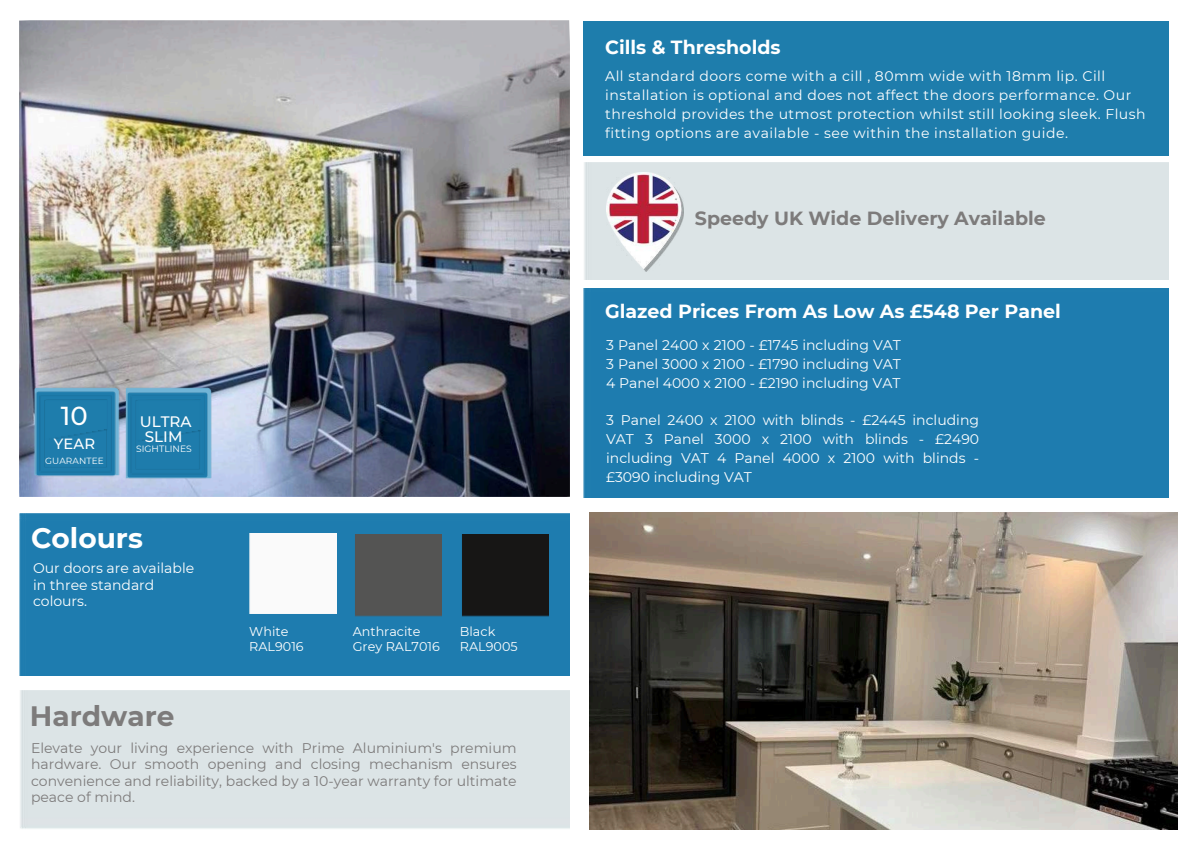
<style>
.page{position:relative;width:1191px;height:843px;background:#fff}
.page>*{position:absolute;margin:0;border:0;box-sizing:border-box;transform-origin:0 0}
.t1{font:700 28px "Montserrat";color:#7d7b7b}
.t2{font:700 28px "Montserrat";color:#fff}
.t3{font:500 25.9px "Montserrat";color:#fff}
.t4{font:700 19px "Montserrat";color:#fff}
.t5{font:700 19px "Montserrat";color:#7d7b7b}
.t6{font:500 15.1px/14.2px "Montserrat";color:#fff;text-align:center}
.t7{font:500 14.8px "Montserrat";color:#fff}
.t8{font:14px/18.8px "Montserrat";letter-spacing:.035em;color:#fff;text-align:justify}
.t9{font:14px/16.5px "Montserrat";color:#7d7b7b;text-align:justify}
.t10{font:14px/16.5px "Montserrat";color:#fff}
.t11{font:12.7px/15px "Montserrat";color:#fff}
.t12{font:9.1px "Montserrat";color:#fff}
.t13{font:9px "Montserrat";letter-spacing:.01em;color:#fff}
</style>
<div class="page">
<div style="left:583px;top:21px;width:585px;height:134px;background:#1e7dac"></div>
<div style="left:19px;top:513px;width:550px;height:162px;background:#1e7caf"></div>
<img style="left:249px;top:533px;width:88px;height:81px">
<div style="left:354px;top:534px;width:87px;height:82px;background:#545453"></div>
<div style="left:461px;top:534px;width:87px;height:82px;background:#171615"></div>
<img style="left:19px;top:20px;width:551px;height:476px">
<img style="left:124px;top:387px;width:88px;height:92px">
<img style="left:126px;top:392px;width:82px;height:86px">
<div style="left:130px;top:395px;width:74px;height:79px;background:#1e7cac"></div>
<div style="left:136px;top:399px;width:65px;height:42px;background:#1e7dac"></div>
<img style="left:33px;top:387px;width:86px;height:89px">
<img style="left:35px;top:391px;width:80px;height:85px">
<div style="left:39px;top:395px;width:73px;height:77px;background:#1e7cac"></div>
<div style="left:44px;top:399px;width:64px;height:40px;background:#1e7dac"></div>
<img style="left:589px;top:512px;width:588px;height:317px">
<div style="left:583px;top:288px;width:585px;height:209px;background:#1e7caf"></div>
<img style="left:606px;top:173px;width:77px;height:99px">
<h2 class="t3" style="left:61px;top:400px;width:29px">10</h2>
<p class="t7" style="left:54px;top:435px;width:43px">YEAR</p>
<p class="t13" style="left:45px;top:454px;width:60px">GUARANTEE</p>
<p class="t6" style="left:140px;top:415px;width:53px">ULTRA<br>SLIM</p>
<p class="t12" style="left:136px;top:443px;width:57px">SIGHTLINES</p>
<h1 class="t2" style="left:31px;top:520px;width:113px">Colours</h1>
<p class="t10" style="left:33px;top:560px;width:163px">Our doors are available in three standard colours.</p>
<h1 class="t1" style="left:30px;top:698px;width:146px">Hardware</h1>
<p class="t11" style="left:249px;top:623px;width:56px">White<br>RAL9016</p>
<p class="t11" style="left:353px;top:623px;width:88px">Anthracite<br>Grey RAL7016</p>
<p class="t11" style="left:460px;top:623px;width:59px">Black<br>RAL9005</p>
<p class="t9" style="left:31px;top:739px;width:487px">Elevate your living experience with Prime Aluminium's premium hardware. Our smooth opening and closing mechanism ensures convenience and reliability, backed by a 10-year warranty for ultimate peace of mind.</p>
<h3 class="t4" style="left:605px;top:36px;width:177px">Cills &amp; Thresholds</h3>
<p class="t8" style="left:605px;top:67px;width:542px;text-align:left">All standard doors come with a cill , 80mm wide with 18mm lip. Cill installation is optional and does not affect the doors performance. Our threshold provides the utmost protection whilst still looking sleek. Flush fitting options are available - see within the installation guide.</p>
<h3 class="t5" style="left:694px;top:206px;width:352px">Speedy UK Wide Delivery Available</h3>
<h3 class="t4" style="left:605px;top:299px;width:457px">Glazed Prices From As Low As £548 Per Panel</h3>
<p class="t8" style="left:606px;top:335px;width:296px">3 Panel 2400 x 2100 - £1745 including VAT 3 Panel 3000 x 2100 - £1790 including VAT 4 Panel 4000 x 2100 - £2190 including VAT</p>
<p class="t8" style="left:606px;top:410px;width:374px">3 Panel 2400 x 2100 with blinds - £2445 including VAT 3 Panel 3000 x 2100 with blinds - £2490 including VAT 4 Panel 4000 x 2100 with blinds - £3090 including VAT</p>
</div>
